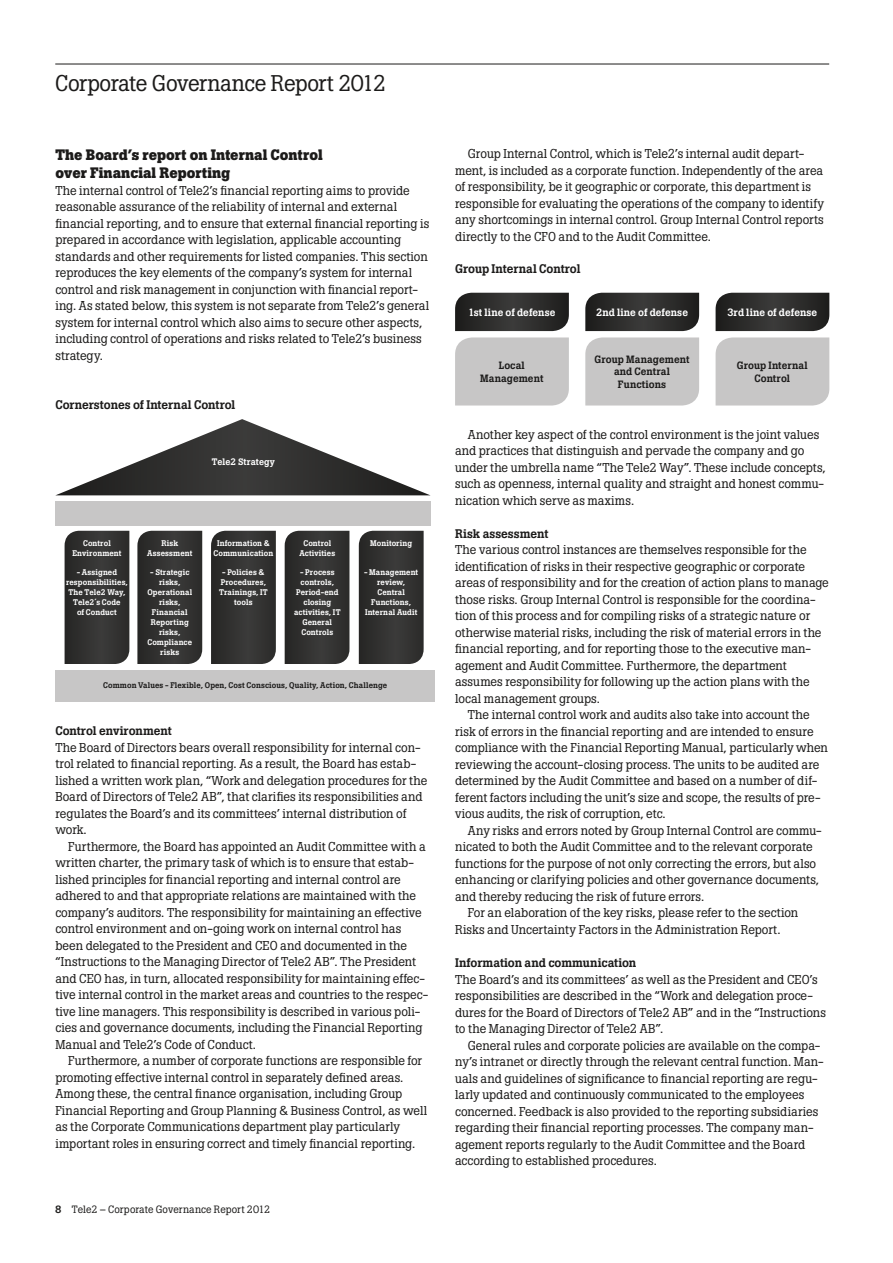
<style>
.page{position:relative;width:893px;height:1263px;background:#fff}
.page>*{position:absolute;margin:0;border:0;box-sizing:border-box;transform-origin:0 0}
.t1{font:22.5px "Boton Pro";letter-spacing:-.02em;color:#1c1b1a}
.t2{font:700 15px/18px "Boton Pro";letter-spacing:.005em;color:#1c1b1a}
.t3{font:12.75px/16.5px "Boton Pro";color:#1c1b1a}
.t4{font:500 12.3px "Boton Pro";letter-spacing:-.005em;color:#1c1b1a}
.t5{font:500 10.5px/12.6px "Boton Pro";letter-spacing:.005em;color:#1c1b1a;text-align:center}
.t6{font:500 10.5px "Boton Pro";letter-spacing:.005em;color:#fff}
.t7{font:10.5px "Boton Pro";letter-spacing:.005em;color:#1c1b1a}
.t8{font:500 9.3px "Boton Pro";letter-spacing:.005em;color:#fff}
.t9{font:500 8.1px/9.9px "Boton Pro";letter-spacing:.01em;color:#fff;text-align:center}
.t10{font:500 8.1px "Boton Pro";letter-spacing:.01em;color:#1c1b1a}
.s1{font-weight:500}
</style>
<div class="page">
<svg style="left:65px;top:531px;width:64px;height:133px;background:#333332"></svg>
<svg style="left:137px;top:531px;width:65px;height:133px;background:#343433"></svg>
<svg style="left:211px;top:531px;width:65px;height:133px;background:#343332"></svg>
<svg style="left:56px;top:419px;width:374px;height:76px"></svg>
<div style="left:55px;top:501px;width:376px;height:24px;background:#c7c6c6"></div>
<div style="left:55px;top:670px;width:379px;height:31px;background:#c7c6c6"></div>
<svg style="left:359px;top:531px;width:65px;height:133px;background:#343433"></svg>
<svg style="left:285px;top:531px;width:64px;height:133px;background:#333332"></svg>
<svg style="left:455px;top:293px;width:114px;height:38px;background:#313130"></svg>
<svg style="left:585px;top:293px;width:114px;height:38px;background:#313130"></svg>
<svg style="left:716px;top:293px;width:113px;height:38px;background:#30302f"></svg>
<div style="left:455px;top:337px;width:114px;height:68px;background:#c7c6c6"></div>
<div style="left:585px;top:337px;width:114px;height:68px;background:#c7c6c6"></div>
<div style="left:716px;top:337px;width:113px;height:68px;background:#c7c6c6"></div>
<hr style="left:55px;top:64px;width:774px;height:1px;background:#1c1b1a">
<h1 class="t1" style="left:55px;top:69px;width:332px">Corporate Governance Report 2012</h1>
<p class="t2" style="left:55px;top:146px;width:269px">The Board’s report on Internal Control over Financial Reporting</p>
<p class="t3" style="left:55px;top:182px;width:375px">The internal control of Tele2’s financial reporting aims to provide reasonable assurance of the reliability of internal and external financial reporting, and to ensure that external financial reporting is prepared in accordance with legislation, applicable accounting standards and other requirements for listed companies. This section reproduces the key elements of the company’s system for internal control and risk management in conjunction with financial report&shy;ing. As stated below, this system is not separate from Tele2’s general system for internal control which also aims to secure other aspects, including control of operations and risks related to Tele2’s business strategy.</p>
<p class="t4" style="left:55px;top:397px;width:182px">Cornerstones of Internal Control</p>
<p class="t8" style="left:212px;top:455px;width:65px">Tele2 Strategy</p>
<p class="t9" style="left:72px;top:538px;width:51px">Control<br>Environment</p>
<p class="t9" style="left:66px;top:568px;width:63px">- Assigned responsibilities,<br>The Tele2 Way,<br>Tele2´s Code<br>of Conduct</p>
<p class="t9" style="left:147px;top:538px;width:47px">Risk<br>Assessment</p>
<p class="t9" style="left:147px;top:568px;width:46px">- Strategic risks,<br>Operational risks,<br>Financial<br>Reporting risks,<br>Compliance risks</p>
<p class="t9" style="left:214px;top:538px;width:61px">Information &amp;<br>Communication</p>
<p class="t9" style="left:219px;top:568px;width:50px">- Policies &amp;<br>Procedures,<br>Trainings, IT tools</p>
<p class="t9" style="left:299px;top:538px;width:37px">Control<br>Activities</p>
<p class="t9" style="left:294px;top:568px;width:48px">- Process controls,<br>Period-end closing activities, IT<br>General<br>Controls</p>
<p class="t9" style="left:370px;top:538px;width:44px">Monitoring</p>
<p class="t9" style="left:364px;top:568px;width:56px">- Management review,<br>Central<br>Functions,<br>Internal Audit</p>
<p class="t10" style="left:103px;top:680px;width:286px">Common Values - Flexible, Open, Cost Conscious, Quality, Action, Challenge</p>
<p class="t4" style="left:55px;top:723px;width:118px">Control environment</p>
<p class="t3" style="left:55px;top:739px;width:373px">The Board of Directors bears overall responsibility for internal con&shy;trol related to financial reporting. As a result, the Board has estab&shy;lished a written work plan, “Work and delegation procedures for the Board of Directors of Tele2 AB”, that clarifies its responsibilities and regulates the Board’s and its committees’ internal distribution of work.</p>
<p class="t3" style="left:55px;top:838px;width:375px;text-indent:13px">Furthermore, the Board has appointed an Audit Committee with a written charter, the primary task of which is to ensure that estab&shy;lished principles for financial reporting and internal control are adhered to and that appropriate relations are maintained with the company’s auditors. The responsibility for maintaining an effective control environment and on-going work on internal control has been delegated to the President and CEO and documented in the “Instructions to the Managing Director of Tele2 AB”. The President and CEO has, in turn, allocated responsibility for maintaining effec&shy;tive internal control in the market areas and countries to the respec&shy;tive line managers. This responsibility is described in various poli&shy;cies and governance documents, including the Financial Reporting Manual and Tele2’s Code of Conduct.</p>
<p class="t3" style="left:55px;top:1052px;width:373px;text-indent:13px">Furthermore, a number of corporate functions are responsible for promoting effective internal control in separately defined areas.<br>Among these, the central finance organisation, including Group Financial Reporting and Group Planning &amp; Business Control, as well as the Corporate Communications department play particularly important roles in ensuring correct and timely financial reporting.</p>
<p class="t7" style="left:55px;top:1203px;width:216px"><span class="s1">8</span> Tele2 – Corporate Governance Report 2012</p>
<p class="t3" style="left:455px;top:146px;width:371px;text-indent:13px">Group Internal Control, which is Tele2’s internal audit depart&shy;ment, is included as a corporate function. Independently of the area of responsibility, be it geographic or corporate, this department is responsible for evaluating the operations of the company to identify any shortcomings in internal control. Group Internal Control reports directly to the CFO and to the Audit Committee.</p>
<p class="t4" style="left:455px;top:261px;width:127px">Group Internal Control</p>
<p class="t6" style="left:468px;top:305px;width:89px">1st line of defense</p>
<p class="t6" style="left:596px;top:305px;width:93px">2nd line of defense</p>
<p class="t6" style="left:727px;top:305px;width:91px">3rd line of defense</p>
<p class="t5" style="left:480px;top:359px;width:65px">Local<br>Management</p>
<p class="t5" style="left:595px;top:353px;width:96px">Group Management and Central<br>Functions</p>
<p class="t5" style="left:737px;top:359px;width:72px">Group Internal<br>Control</p>
<p class="t3" style="left:455px;top:426px;width:372px;text-indent:13px">Another key aspect of the control environment is the joint values and practices that distinguish and pervade the company and go under the umbrella name “The Tele2 Way”. These include concepts, such as openness, internal quality and straight and honest commu&shy;nication which serve as maxims.</p>
<p class="t4" style="left:455px;top:526px;width:95px">Risk assessment</p>
<p class="t3" style="left:455px;top:542px;width:375px">The various control instances are themselves responsible for the identification of risks in their respective geographic or corporate areas of responsibility and for the creation of action plans to manage those risks. Group Internal Control is responsible for the coordina&shy;tion of this process and for compiling risks of a strategic nature or otherwise material risks, including the risk of material errors in the financial reporting, and for reporting those to the executive man&shy;agement and Audit Committee. Furthermore, the department assumes responsibility for following up the action plans with the local management groups.</p>
<p class="t3" style="left:455px;top:707px;width:374px;text-indent:13px">The internal control work and audits also take into account the risk of errors in the financial reporting and are intended to ensure compliance with the Financial Reporting Manual, particularly when reviewing the account-closing process. The units to be audited are determined by the Audit Committee and based on a number of dif&shy;ferent factors including the unit’s size and scope, the results of pre&shy;vious audits, the risk of corruption, etc.</p>
<p class="t3" style="left:468px;top:822px;width:355px">Any risks and errors noted by Group Internal Control are commu-</p>
<p class="t3" style="left:455px;top:839px;width:359px">nicated to both the Audit Committee and to the relevant corporate</p>
<p class="t3" style="left:455px;top:855px;width:363px">functions for the purpose of not only correcting the errors, but also</p>
<p class="t3" style="left:455px;top:872px;width:366px">enhancing or clarifying policies and other governance documents,</p>
<p class="t3" style="left:455px;top:888px;width:251px">and thereby reducing the risk of future errors.</p>
<p class="t3" style="left:468px;top:905px;width:332px">For an elaboration of the key risks, please refer to the section</p>
<p class="t3" style="left:455px;top:921px;width:327px">Risks and Uncertainty Factors in the Administration Report.</p>
<p class="t4" style="left:455px;top:955px;width:183px">Information and communication</p>
<p class="t3" style="left:455px;top:971px;width:372px">The Board’s and its committees’ as well as the President and CEO’s responsibilities are described in the “Work and delegation proce&shy;dures for the Board of Directors of Tele2 AB” and in the “Instructions to the Managing Director of Tele2 AB”.</p>
<p class="t3" style="left:455px;top:1037px;width:370px;text-indent:13px">General rules and corporate policies are available on the compa&shy;ny’s intranet or directly through the relevant central function. Man&shy;uals and guidelines of significance to financial reporting are regu&shy;larly updated and continuously communicated to the employees concerned. Feedback is also provided to the reporting subsidiaries regarding their financial reporting processes. The company man&shy;agement reports regularly to the Audit Committee and the Board according to established procedures.</p>
</div>
